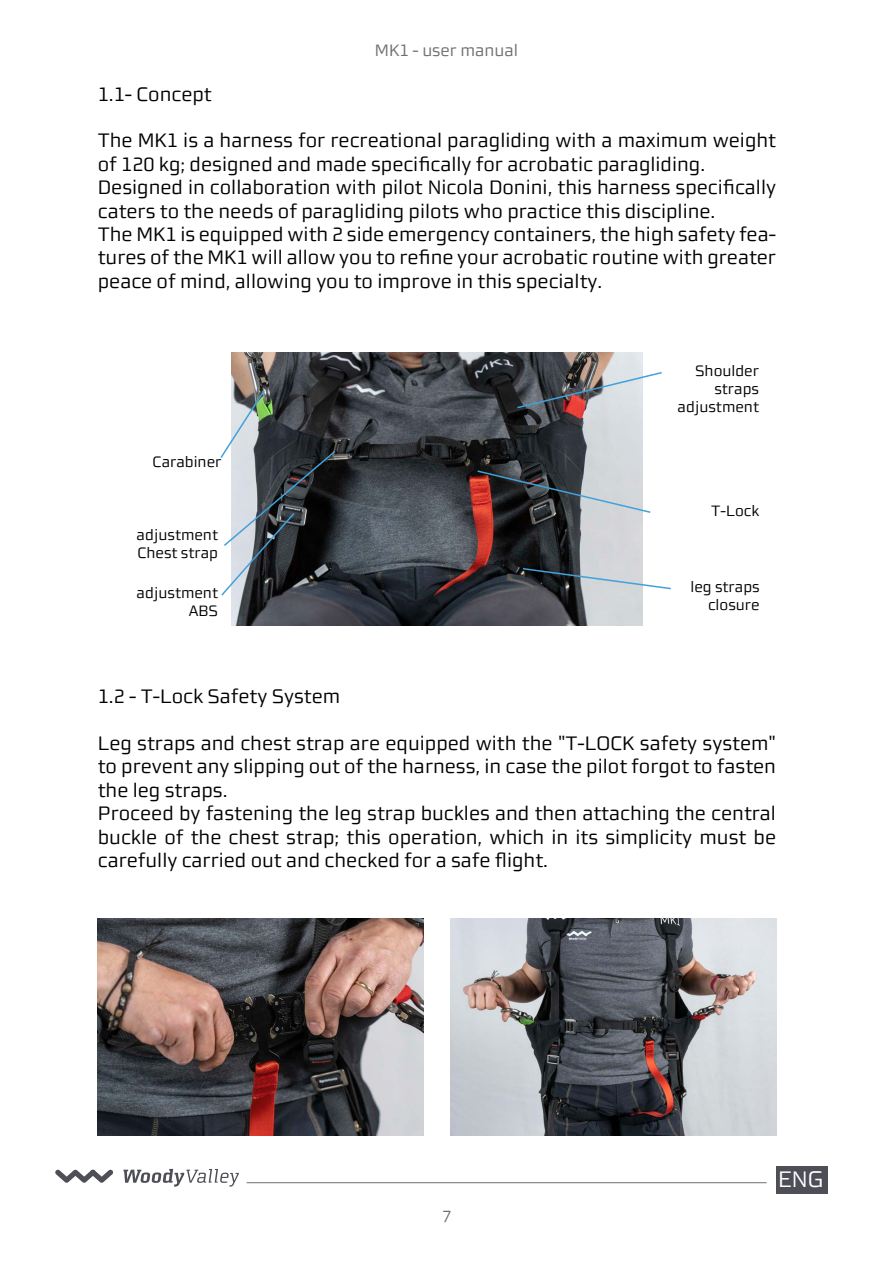
<style>
.page{position:relative;width:893px;height:1263px;background:#fff}
.page>*{position:absolute;margin:0;border:0;box-sizing:border-box;transform-origin:0 0}
.t1{font:22.5px "Morgan Sans Lining";color:#fff}
.t2{font:19.5px/23.4px "Morgan Sans Lining";color:#000}
.t3{font:16.5px "Morgan Sans Lining";color:#706f6f}
.t4{font:15px/18px "Morgan Sans Lining";color:#000;text-align:right}
</style>
<div class="page">
<hr style="left:247px;top:1182px;width:520px;height:1px;background:#706f6f">
<svg style="left:123px;top:1169px;width:116px;height:17px"></svg>
<svg style="left:55px;top:1169px;width:58px;height:14px"></svg>
<div style="left:776px;top:1166px;width:51px;height:28px;background:#4d4e56"></div>
<img style="left:98px;top:918px;width:325px;height:217px">
<img style="left:232px;top:352px;width:410px;height:274px">
<img style="left:450px;top:918px;width:326px;height:217px">
<img style="left:476px;top:469px;width:175px;height:45px">
<img style="left:516px;top:371px;width:146px;height:38px">
<svg style="left:521px;top:567px;width:150px;height:23px"></svg>
<svg style="left:220px;top:389px;width:117px;height:208px;background:#606568"></svg>
<p class="t3" style="left:375px;top:41px;width:145px">MK1 - user manual</p>
<p class="t2" style="left:98px;top:82px;width:115px">1.1- Concept</p>
<p class="t2" style="left:98px;top:129px;width:680px">The MK1 is a harness for recreational paragliding with a maximum weight of 120 kg; designed and made specifically for acrobatic paragliding.<br>Designed in collaboration with pilot Nicola Donini, this harness specifically caters to the needs of paragliding pilots who practice this discipline.<br>The MK1 is equipped with 2 side emergency containers, the high safety fea&shy;tures of the MK1 will allow you to refine your acrobatic routine with greater peace of mind, allowing you to improve in this specialty.</p>
<p class="t4" style="left:153px;top:453px;width:70px">Carabiner</p>
<p class="t4" style="left:137px;top:525px;width:83px;text-align:left">adjustment<br>Chest strap</p>
<p class="t4" style="left:137px;top:583px;width:83px">adjustment<br>ABS</p>
<p class="t4" style="left:677px;top:361px;width:83px">Shoulder straps adjustment</p>
<p class="t4" style="left:711px;top:502px;width:49px">T-Lock</p>
<p class="t4" style="left:690px;top:578px;width:71px">leg straps closure</p>
<p class="t2" style="left:98px;top:684px;width:244px">1.2 - T-Lock Safety System</p>
<p class="t2" style="left:98px;top:731px;width:680px">Leg straps and chest strap are equipped with the "T-LOCK safety system" to prevent any slipping out of the harness, in case the pilot forgot to fasten the leg straps.<br>Proceed by fastening the leg strap buckles and then attaching the central buckle of the chest strap; this operation, which in its simplicity must be carefully carried out and checked for a safe flight.</p>
<p class="t3" style="left:442px;top:1207px;width:11px">7</p>
<p class="t1" style="left:778px;top:1166px;width:47px">ENG</p>
</div>
